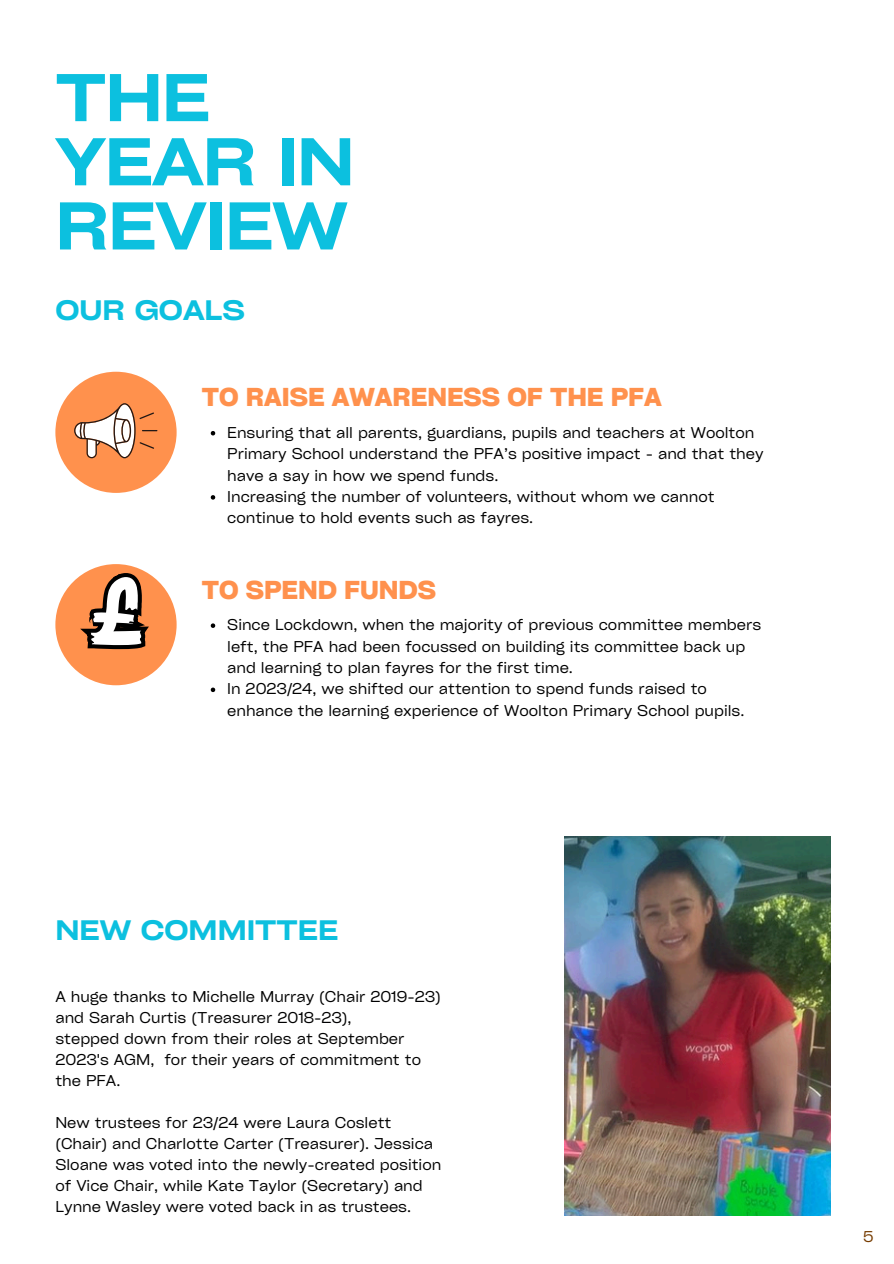
<style>
.page{position:relative;width:894px;height:1264px;background:#fff}
.page>*{position:absolute;margin:0;border:0;box-sizing:border-box;transform-origin:0 0}
.t1{font:107.85px "GUERRILLA";color:rgb(0 0 0/0)}
.t2{font:600 expanded 64.5px/64.2px "Cy Grotesk";letter-spacing:-.015em;color:#0cc0df}
.t3{font:600 expanded 27px "Cy Grotesk";color:#0cc0df}
.t4{font:700 24.75px "Cy Grotesk Key";color:#ff914d}
.t5{font:15px/21.3px "Cy Grotesk Key";color:#000}
.t6{font:15px/21px "Cy Grotesk Key";color:#000001}
.t7{font:15px "Cy Grotesk Key";color:#763c00}
</style>
<div class="page">
<div style="left:55px;top:372px;width:121px;height:121px;background:#ff914d;border-radius:50%"></div>
<svg style="left:74px;top:403px;width:83px;height:55px"></svg>
<svg style="left:211px;top:431px;width:4px;height:4px"></svg>
<svg style="left:211px;top:495px;width:4px;height:4px"></svg>
<div style="left:55px;top:564px;width:121px;height:121px;background:#ff914d;border-radius:50%"></div>
<svg style="left:211px;top:623px;width:4px;height:5px"></svg>
<svg style="left:211px;top:687px;width:4px;height:5px"></svg>
<img style="left:564px;top:836px;width:265px;height:379px">
<svg style="left:55px;top:568px;width:100px;height:85px"></svg>
<h2 class="t2" style="left:55px;top:63px;width:301px">THE<br>YEAR IN<br>REVIEW</h2>
<p class="t3" style="left:55px;top:293px;width:191px">OUR GOALS</p>
<p class="t4" style="left:202px;top:381px;width:461px">TO RAISE AWARENESS OF THE PFA</p>
<h1 class="t1" style="left:88px;top:542px;width:56px">£</h1>
<h1 class="t5" style="left:227px;top:421px;width:537px">Ensuring that all parents, guardians, pupils and teachers at Woolton<br>Primary School understand the PFA’s positive impact - and that they have a say in how we spend funds.</h1>
<h2 class="t5" style="left:227px;top:485px;width:489px">Increasing the number of volunteers, without whom we cannot continue to hold events such as fayres.</h2>
<p class="t4" style="left:202px;top:574px;width:236px">TO SPEND FUNDS</p>
<h2 class="t5" style="left:227px;top:613px;width:535px">Since Lockdown, when the majority of previous committee members left, the PFA had been focussed on building its committee back up and learning to plan fayres for the first time.</h2>
<p class="t5" style="left:227px;top:677px;width:518px">In 2023/24, we shifted our attention to spend funds raised to enhance the learning experience of Woolton Primary School pupils.</p>
<p class="t3" style="left:55px;top:912px;width:284px">NEW COMMITTEE</p>
<p class="t6" style="left:55px;top:985px;width:387px">A huge thanks to Michelle Murray (Chair 2019-23) and Sarah Curtis (Treasurer 2018-23),</p>
<p class="t6" style="left:55px;top:1027px;width:367px">stepped down from their roles at September<br>2023's AGM, for their years of commitment to the PFA.</p>
<h2 class="t6" style="left:55px;top:1111px;width:387px">New trustees for 23/24 were Laura Coslett (Chair) and Charlotte Carter (Treasurer). Jessica Sloane was voted into the newly-created position of Vice Chair, while Kate Taylor (Secretary) and Lynne Wasley were voted back in as trustees.</h2>
<p class="t7" style="left:863px;top:1226px;width:12px">5</p>
</div>
